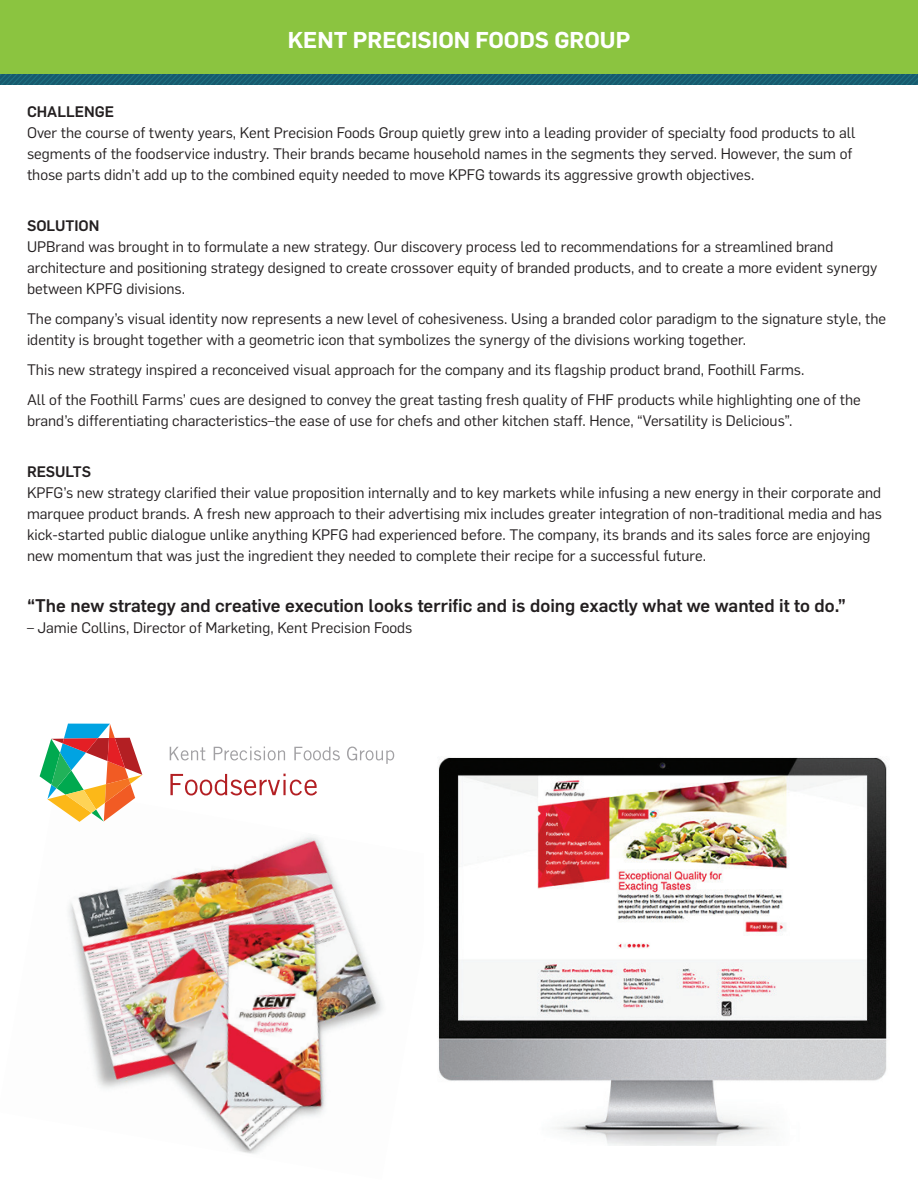
<style>
.page{position:relative;width:918px;height:1188px;background:#fff}
.page>*{position:absolute;margin:0;border:0;box-sizing:border-box;transform-origin:0 0}
.t1{font:600 22.5px "Flama";color:#fff}
.t2{font:500 18px "Flama";color:#231f20}
.t3{font:15px/21px "Flama";color:#231f20}
.t4{font:500 15px "Flama";color:#231f20}
</style>
<div class="page">
<img style="left:68px;top:795px;width:315px;height:359px">
<img style="left:0;top:74px;width:918px;height:11px">
<div style="left:0;top:0;width:918px;height:74px;background:#8bc440"></div>
<img style="left:438px;top:757px;width:449px;height:389px">
<svg style="left:40px;top:724px;width:102px;height:98px"></svg>
<svg style="left:170px;top:747px;width:35px;height:13px"></svg>
<svg style="left:214px;top:747px;width:71px;height:13px"></svg>
<svg style="left:294px;top:747px;width:46px;height:13px"></svg>
<svg style="left:347px;top:747px;width:47px;height:17px"></svg>
<svg style="left:170px;top:774px;width:147px;height:21px"></svg>
<h1 class="t1" style="left:288px;top:24px;width:344px">KENT PRECISION FOODS GROUP</h1>
<p class="t4" style="left:27px;top:100px;width:89px">CHALLENGE</p>
<p class="t3" style="left:27px;top:121px;width:830px">Over the course of twenty years, Kent Precision Foods Group quietly grew into a leading provider of specialty food products to all segments of the foodservice industry. Their brands became household names in the segments they served. However, the sum of those parts didn’t add up to the combined equity needed to move KPFG towards its aggressive growth objectives.</p>
<p class="t4" style="left:27px;top:214px;width:74px">SOLUTION</p>
<p class="t3" style="left:27px;top:235px;width:852px">UPBrand was brought in to formulate a new strategy. Our discovery process led to recommendations for a streamlined brand architecture and positioning strategy designed to create crossover equity of branded products, and to create a more evident synergy between KPFG divisions.</p>
<p class="t3" style="left:27px;top:307px;width:861px">The company’s visual identity now represents a new level of cohesiveness. Using a branded color paradigm to the signature style, the identity is brought together with a geometric icon that symbolizes the synergy of the divisions working together.</p>
<p class="t3" style="left:27px;top:353px;width:835px;line-height:30px">This new strategy inspired a reconceived visual approach for the company and its flagship product brand, Foothill Farms.<br>All of the Foothill Farms’ cues are designed to convey the great tasting fresh quality of FHF products while highlighting one of the</p>
<p class="t3" style="left:27px;top:409px;width:767px">brand’s differentiating characteristics–the ease of use for chefs and other kitchen staff. Hence, “Versatility is Delicious”.</p>
<p class="t4" style="left:27px;top:460px;width:66px">RESULTS</p>
<p class="t3" style="left:27px;top:481px;width:857px">KPFG’s new strategy clarified their value proposition internally and to key markets while infusing a new energy in their corporate and marquee product brands. A fresh new approach to their advertising mix includes greater integration of non-traditional media and has kick-started public dialogue unlike anything KPFG had experienced before. The company, its brands and its sales force are enjoying new momentum that was just the ingredient they needed to complete their recipe for a successful future.</p>
<p class="t2" style="left:27px;top:592px;width:821px">“The new strategy and creative execution looks terrific and is doing exactly what we wanted it to do.”</p>
<p class="t3" style="left:27px;top:616px;width:387px">– Jamie Collins, Director of Marketing, Kent Precision Foods</p>
</div>
